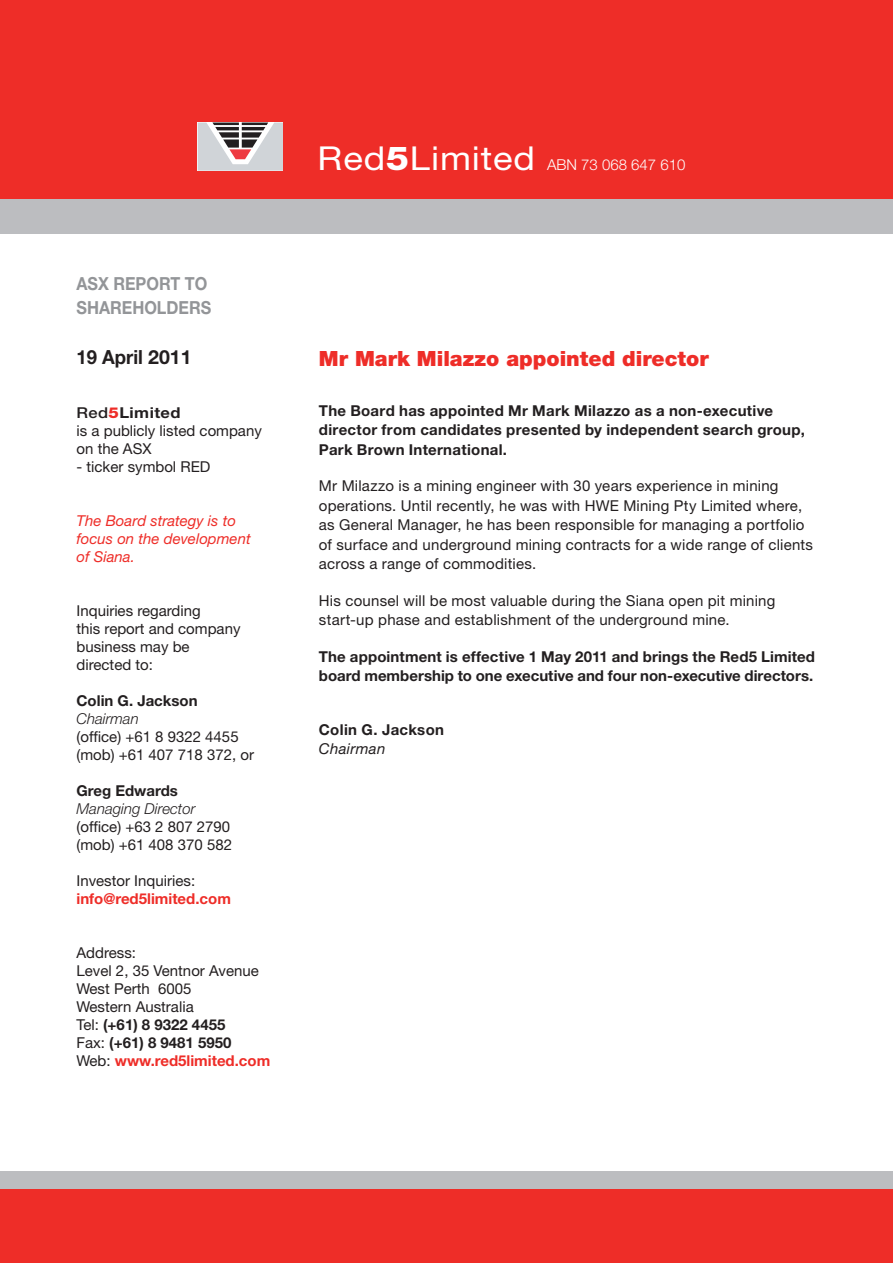
<style>
.page{position:relative;width:893px;height:1263px;background:#fff}
.page>*{position:absolute;margin:0;border:0;box-sizing:border-box;transform-origin:0 0}
.t1{font:900 21px "Helvetica Neue";color:#ee2d28}
.t2{font:700 19.5px "Helvetica Neue";color:#231f20;scale:.95 1}
.t3{font:700 18px/23.4px "Helvetica Neue";color:#939598;scale:.9 1}
.t4{font:15px/18px "Helvetica Neue";letter-spacing:.01em;color:#231f20}
.t5{font:700 15px/19.5px "Helvetica Neue";letter-spacing:.01em;color:#231f20}
.t6{font:italic 15px/18px "Helvetica Neue";color:#ee2d28}
.t7{font:300 15px "Helvetica Neue";color:#fff}
.t8{font:italic 300 15px "Helvetica Neue";color:#231f20}
.t9{font:700 15px "Helvetica Neue";color:#ee2d28}
.t10{font:italic 15px "Helvetica Neue";letter-spacing:.025em;color:#231f20}
.s1{font-weight:500}
.s2{font-weight:800;color:#ee2d28}
.s3{font-weight:700}
.s4{font-weight:700;color:#ee2d28}
.s5{font-weight:400;font-size:33px}
.s6{font-weight:800;font-size:33px}
</style>
<div class="page">
<div style="left:0;top:0;width:893px;height:209px;background:#ee2d28"></div>
<div style="left:0;top:200px;width:893px;height:34px;background:#bcbdc0"></div>
<div style="left:0;top:1171px;width:893px;height:92px;background:#ee2d28"></div>
<div style="left:0;top:1171px;width:893px;height:17px;background:#bcbdc0"></div>
<svg style="left:198px;top:123px;width:85px;height:48px"></svg>
<p class="t3" style="left:77px;top:272px;width:149px">ASX report to shareholders</p>
<h2 class="t2" style="left:77px;top:345px;width:123px">19 April 2011</h2>
<p class="t4" style="left:77px;top:404px;width:187px"><span class="s1">Red</span><span class="s2">5</span><span class="s3">Limited<br></span>is a publicly listed company on the ASX</p>
<p class="t4" style="left:77px;top:458px;width:135px">- ticker symbol RED</p>
<p class="t6" style="left:77px;top:512px;width:176px">The Board strategy is to focus on the development of Siana.</p>
<p class="t4" style="left:77px;top:602px;width:165px">Inquiries regarding<br>this report and company business may be directed to:</p>
<p class="t5" style="left:77px;top:691px;width:123px">Colin G. Jackson</p>
<p class="t8" style="left:77px;top:710px;width:64px">Chairman</p>
<p class="t4" style="left:77px;top:728px;width:179px">(office) +61 8 9322 4455 (mob) +61 407 718 372, or</p>
<p class="t5" style="left:77px;top:781px;width:103px">Greg Edwards</p>
<p class="t8" style="left:77px;top:800px;width:120px">Managing Director</p>
<p class="t4" style="left:77px;top:818px;width:157px">(office) +63 2 807 2790 (mob) +61 408 370 582</p>
<p class="t4" style="left:77px;top:872px;width:120px">Investor Inquiries:</p>
<p class="t9" style="left:77px;top:890px;width:156px">info@red5limited.com</p>
<p class="t4" style="left:77px;top:944px;width:195px">Address:<br>Level 2, 35 Ventnor Avenue<br>West Perth 6005<br>Western Australia<br>Tel: <span class="s3">(+61) 8 9322 4455<br></span>Fax: <span class="s3">(+61) 8 9481 5950<br></span>Web: <span class="s4">www.red5limited.com</span></p>
<p class="t7" style="left:318px;top:156px;width:369px"><span class="s5">Red</span><span class="s6">5</span><span class="s5">Limited</span> ABN 73 068 647 610</p>
<h1 class="t1" style="left:319px;top:346px;width:391px">Mr Mark Milazzo appointed director</h1>
<p class="t5" style="left:319px;top:400px;width:488px">The Board has appointed Mr Mark Milazzo as a non-executive director from candidates presented by independent search group,<br>Park Brown International.</p>
<p class="t4" style="left:319px;top:476px;width:496px;line-height:19.5px">Mr Milazzo is a mining engineer with 30 years experience in mining operations. Until recently, he was with HWE Mining Pty Limited where, as General Manager, he has been responsible for managing a portfolio of surface and underground mining contracts for a wide range of clients across a range of commodities.</p>
<p class="t4" style="left:319px;top:590px;width:458px;line-height:19.5px">His counsel will be most valuable during the Siana open pit mining start-up phase and establishment of the underground mine.</p>
<p class="t5" style="left:319px;top:646px;width:498px">The appointment is effective 1 May 2011 and brings the Red5 Limited board membership to one executive and four non-executive directors.</p>
<p class="t5" style="left:319px;top:719px;width:127px">Colin G. Jackson</p>
<p class="t10" style="left:319px;top:740px;width:68px">Chairman</p>
</div>
